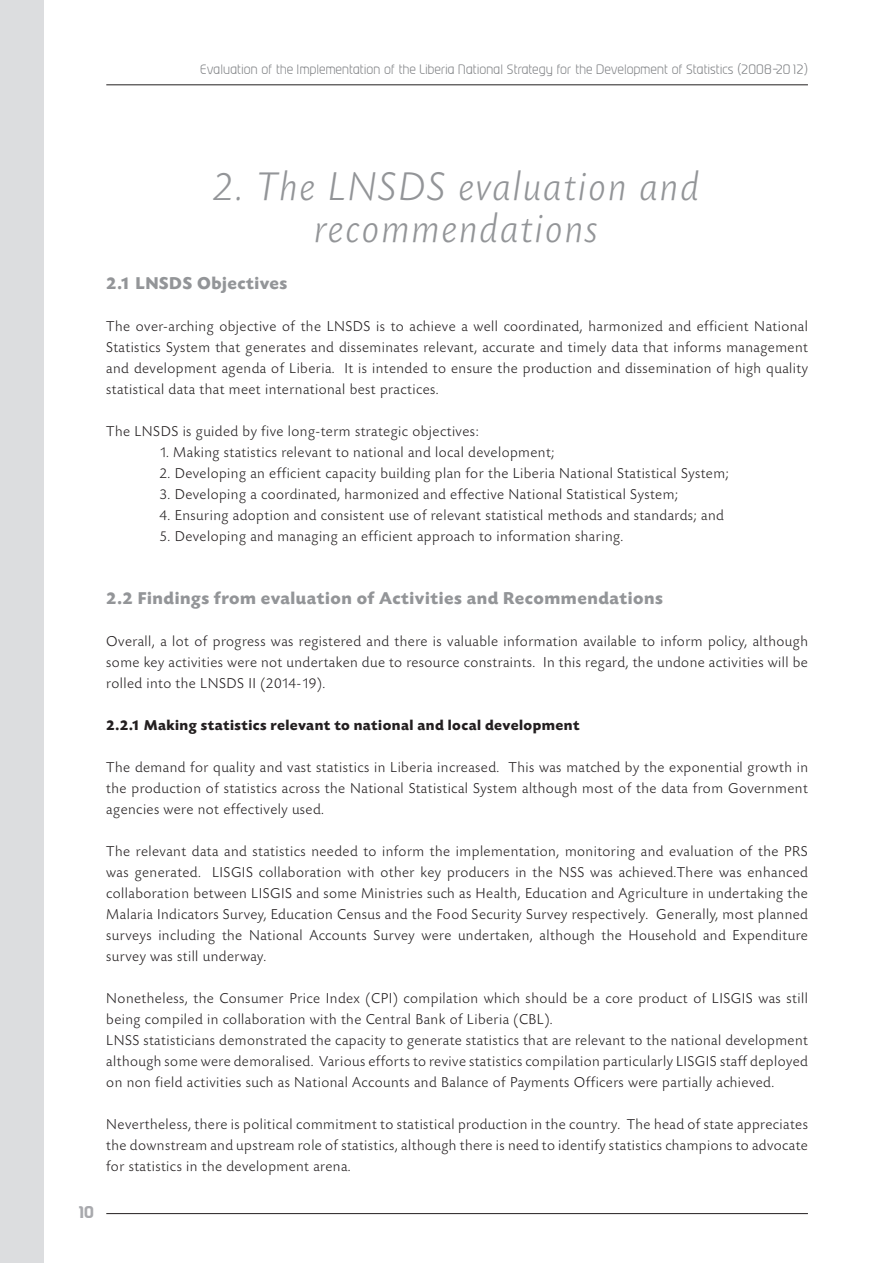
<style>
.page{position:relative;width:893px;height:1263px;background:#fff}
.page>*{position:absolute;margin:0;border:0;box-sizing:border-box;transform-origin:0 0}
.Heading_1{font:italic 300 42px/42px "Today SB";letter-spacing:.04em;color:#939598;text-align:center}
.t1{font:700 18px "Today SB";letter-spacing:.03em;color:#939598}
.t2{font:300 15px/21px "Today SB";letter-spacing:.03em;color:#231f20;text-align:justify}
.t3{font:700 15px "Today SB";letter-spacing:.03em;color:#231f20}
.t4{font:700 15px "Prosper";color:#a8a9ad}
.t5{font:300 12px "Prosper";letter-spacing:.04em;color:#808285}
</style>
<div class="page">
<hr style="left:106px;top:85px;width:702px;height:1px;background:#231f20">
<hr style="left:106px;top:1213px;width:702px;height:1px;background:#231f20">
<div style="left:0;top:0;width:44px;height:1263px;background:#dcdddf"></div>
<p class="t5" style="left:201px;top:62px;width:609px">Evaluation of the Implementation of the Liberia National Strategy for the Development of Statistics (2008-2012)</p>
<p class="Heading_1" style="left:214px;top:167px;width:488px">2. The LNSDS evaluation and recommendations</p>
<p class="t1" style="left:106px;top:273px;width:183px">2.1 LNSDS Objectives</p>
<p class="t2" style="left:106px;top:316px;width:703px">The over-arching objective of the LNSDS is to achieve a well coordinated, harmonized and efficient National Statistics System that generates and disseminates relevant, accurate and timely data that informs management and development agenda of Liberia. It is intended to ensure the production and dissemination of high quality statistical data that meet international best practices.</p>
<p class="t2" style="left:106px;top:421px;width:374px">The LNSDS is guided by five long-term strategic objectives:</p>
<p class="t2" style="left:159px;top:442px;width:397px">1. Making statistics relevant to national and local development;</p>
<p class="t2" style="left:159px;top:463px;width:571px">2. Developing an efficient capacity building plan for the Liberia National Statistical System;</p>
<p class="t2" style="left:159px;top:484px;width:520px">3. Developing a coordinated, harmonized and effective National Statistical System;</p>
<p class="t2" style="left:159px;top:505px;width:566px">4. Ensuring adoption and consistent use of relevant statistical methods and standards; and</p>
<p class="t2" style="left:159px;top:526px;width:465px">5. Developing and managing an efficient approach to information sharing.</p>
<p class="t4" style="left:77px;top:1201px;width:18px">10</p>
<p class="t1" style="left:106px;top:588px;width:558px">2.2 Findings from evaluation of Activities and Recommendations</p>
<p class="t2" style="left:106px;top:631px;width:703px">Overall, a lot of progress was registered and there is valuable information available to inform policy, although some key activities were not undertaken due to resource constraints. In this regard, the undone activities will be rolled into the LNSDS II (2014-19).</p>
<p class="t3" style="left:106px;top:717px;width:475px">2.2.1 Making statistics relevant to national and local development</p>
<p class="t2" style="left:106px;top:757px;width:703px">The demand for quality and vast statistics in Liberia increased. This was matched by the exponential growth in the production of statistics across the National Statistical System although most of the data from Government agencies were not effectively used.</p>
<p class="t2" style="left:106px;top:841px;width:703px">The relevant data and statistics needed to inform the implementation, monitoring and evaluation of the PRS was generated. LISGIS collaboration with other key producers in the NSS was achieved.There was enhanced collaboration between LISGIS and some Ministries such as Health, Education and Agriculture in undertaking the Malaria Indicators Survey, Education Census and the Food Security Survey respectively. Generally, most planned surveys including the National Accounts Survey were undertaken, although the Household and Expenditure survey was still underway.</p>
<p class="t2" style="left:106px;top:988px;width:703px">Nonetheless, the Consumer Price Index (CPI) compilation which should be a core product of LISGIS was still being compiled in collaboration with the Central Bank of Liberia (CBL).</p>
<p class="t2" style="left:106px;top:1030px;width:703px">LNSS statisticians demonstrated the capacity to generate statistics that are relevant to the national development although some were demoralised. Various efforts to revive statistics compilation particularly LISGIS staff deployed on non field activities such as National Accounts and Balance of Payments Officers were partially achieved.</p>
<p class="t2" style="left:106px;top:1114px;width:703px">Nevertheless, there is political commitment to statistical production in the country. The head of state appreciates the downstream and upstream role of statistics, although there is need to identify statistics champions to advocate for statistics in the development arena.</p>
</div>
